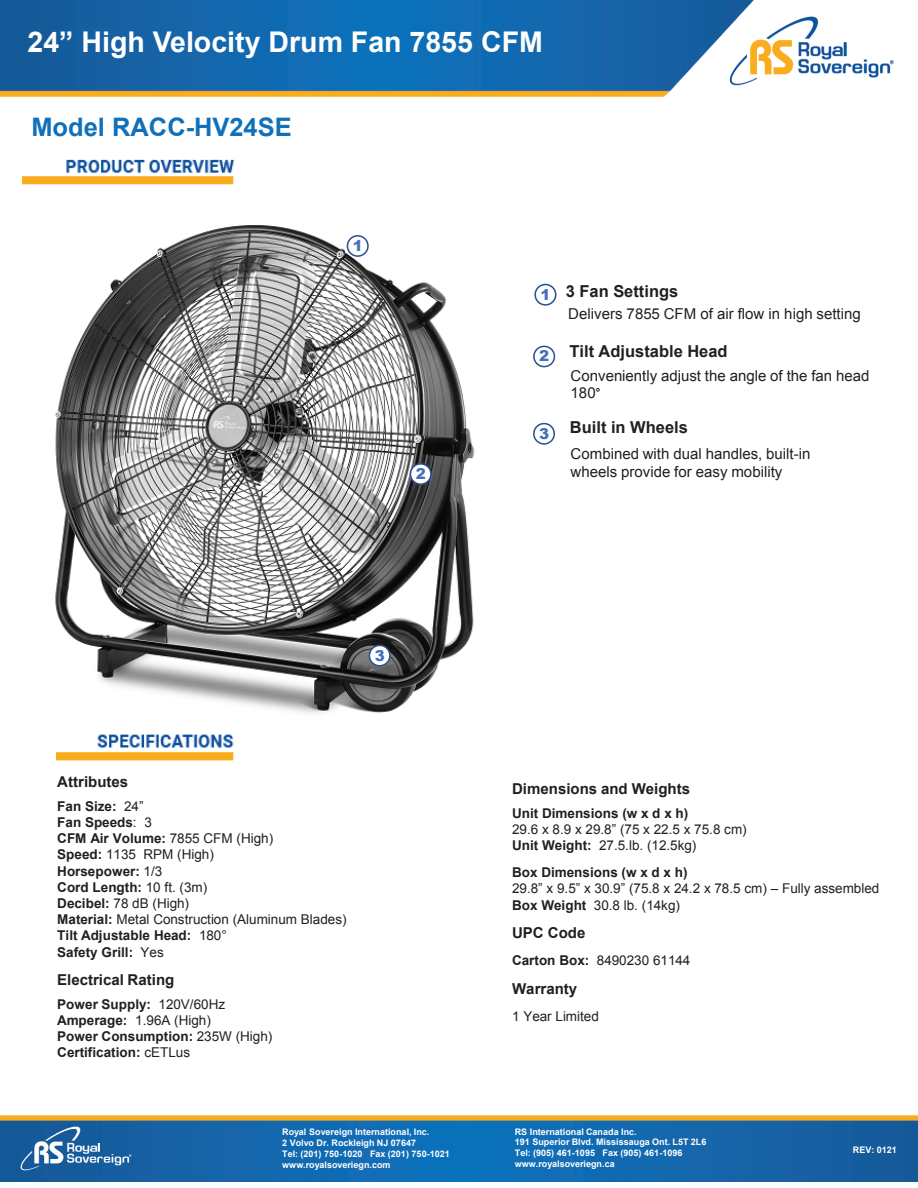
<style>
.page{position:relative;width:918px;height:1188px;background:#fff}
.page>*{position:absolute;margin:0;border:0;box-sizing:border-box;transform-origin:0 0}
.t1{font:700 28.5px "Arial";color:#fff}
.t2{font:700 25.5px "Arial";color:#1070b9}
.t3{font:700 16.5px "Arial";color:#231f20}
.t4{font:15px/17.5px "Arial";color:#231f20}
.t5{font:700 15px "Arial";color:#231f20}
.t6{font:900 15px "Arial";color:#4671b8}
.t7{font:700 13.5px/16.2px "Arial";color:#231f20}
.t8{font:13.5px/16.2px "Arial";letter-spacing:-.005em;color:#231f20}
.t9{font:700 9px/10.8px "Arial";color:#fff}
.s1{font-family:"Calibri"}
.s2{font-weight:400}
.s3{font-weight:700}
</style>
<div class="page">
<img style="left:0;top:1115px;width:918px;height:67px">
<img style="left:14px;top:1122px;width:119px;height:54px">
<div style="left:534px;top:284px;width:22px;height:22px;border:2px solid #285391;border-radius:50%"></div>
<div style="left:533px;top:346px;width:22px;height:21px;border:2px solid #285391;border-radius:50%"></div>
<div style="left:533px;top:423px;width:22px;height:22px;border:2px solid #285391;border-radius:50%"></div>
<img style="left:22px;top:159px;width:213px;height:26px">
<img style="left:56px;top:734px;width:178px;height:27px">
<img style="left:0;top:0;width:894px;height:97px">
<img style="left:55px;top:225px;width:420px;height:489px">
<div style="left:347px;top:236px;width:21px;height:20px;background:#fff;border-radius:50%"></div>
<div style="left:347px;top:235px;width:22px;height:22px;border:2px solid #285391;border-radius:50%"></div>
<div style="left:410px;top:464px;width:21px;height:20px;background:#fff;border-radius:50%"></div>
<div style="left:410px;top:463px;width:22px;height:22px;border:2px solid #285391;border-radius:50%"></div>
<div style="left:369px;top:645px;width:21px;height:21px;background:#fff;border-radius:50%"></div>
<div style="left:369px;top:645px;width:22px;height:22px;border:2px solid #285391;border-radius:50%"></div>
<h1 class="t1" style="left:43px;top:21px;width:17px">0</h1>
<h1 class="t1" style="left:269px;top:21px;width:289px">5800 CFM Oscillating</h1>
<h1 class="t1" style="left:28px;top:23px;width:517px">24” High Velocity Drum Fan 7855 CFM</h1>
<h2 class="t2" style="left:31px;top:110px;width:262px">Model RACC-HV24SE</h2>
<p class="t6" style="left:353px;top:235px;width:12px">1</p>
<p class="t6" style="left:416px;top:463px;width:12px">2</p>
<p class="t3" style="left:540px;top:280px;width:139px"><sub>1</sub> 3 Fan Settings</p>
<p class="t4" style="left:568px;top:306px;width:294px">Delivers 7855 CFM of air flow in high setting</p>
<p class="t3" style="left:539px;top:340px;width:190px"><sub>2</sub> Tilt Adjustable Head</p>
<p class="t4" style="left:571px;top:367px;width:300px">Conveniently adjust the angle of the fan head<br>180<span class="s1">°</span></p>
<p class="t6" style="left:539px;top:423px;width:12px">3</p>
<p class="t3" style="left:570px;top:416px;width:119px">Built in Wheels</p>
<p class="t4" style="left:571px;top:445px;width:241px;line-height:18px">Combined with dual handles, built-in wheels provide for easy mobility</p>
<p class="t6" style="left:375px;top:644px;width:12px">3</p>
<p class="t5" style="left:57px;top:772px;width:73px">Attributes</p>
<p class="t7" style="left:57px;top:798px;width:291px">Fan Size: <span class="s2">24”<br></span>Fan Speeds<span class="s2">: 3<br></span>CFM Air Volume: <span class="s2">7855 CFM (High)<br></span>Speed: <span class="s2">1135 RPM (High)<br></span>Horsepower: <span class="s2">1/3<br></span>Cord Length: <span class="s2">10 ft. (3m)<br></span>Decibel: <span class="s2">78 dB (High)<br></span>Material: <span class="s2">Metal Construction (Aluminum Blades)<br></span>Tilt Adjustable Head: <span class="s2">180°<br></span>Safety Grill: <span class="s2">Yes</span></p>
<p class="t5" style="left:57px;top:970px;width:119px">Electrical Rating</p>
<p class="t7" style="left:57px;top:996px;width:217px">Power Supply: <span class="s2">120V/60Hz<br></span>Amperage: <span class="s2">1.96A (High)<br></span>Power Consumption: <span class="s2">235W (High)<br></span>Certification: <span class="s2">cETLus</span></p>
<p class="t9" style="left:282px;top:1127px;width:169px">Royal Sovereign International, Inc.<br>2 Volvo Dr. Rockleigh NJ 07647<br>Tel: (201) 750-1020 Fax (201) 750-1021 www.royalsoveriegn.com</p>
<p class="t5" style="left:512px;top:779px;width:180px">Dimensions and Weights</p>
<p class="t7" style="left:512px;top:805px;width:178px">Unit Dimensions (w x d x h)</p>
<p class="t8" style="left:512px;top:821px;width:236px">29.6 x 8.9 x 29.8” (75 x 22.5 x 75.8 cm)<br><span class="s3">Unit Weight:</span> 27.5.lb. (12.5kg)</p>
<p class="t7" style="left:512px;top:865px;width:177px">Box Dimensions (w x d x h)</p>
<p class="t8" style="left:512px;top:881px;width:369px">29.8” x 9.5” x 30.9” (75.8 x 24.2 x 78.5 cm) – Fully assembled<br><span class="s3">Box Weight</span> 30.8 lb. (14kg)</p>
<p class="t5" style="left:512px;top:923px;width:75px">UPC Code</p>
<p class="t8" style="left:512px;top:953px;width:180px"><span class="s3">Carton Box:</span> 8490230 61144</p>
<p class="t5" style="left:512px;top:979px;width:67px">Warranty</p>
<p class="t8" style="left:512px;top:1009px;width:88px">1 Year Limited</p>
<p class="t9" style="left:515px;top:1126px;width:193px">RS International Canada Inc.<br>191 Superior Blvd. Mississauga Ont. L5T 2L6<br>Tel: (905) 461-1095 Fax (905) 461-1096 www.royalsoveriegn.ca</p>
<p class="t9" style="left:853px;top:1144px;width:46px">REV: 0121</p>
</div>
